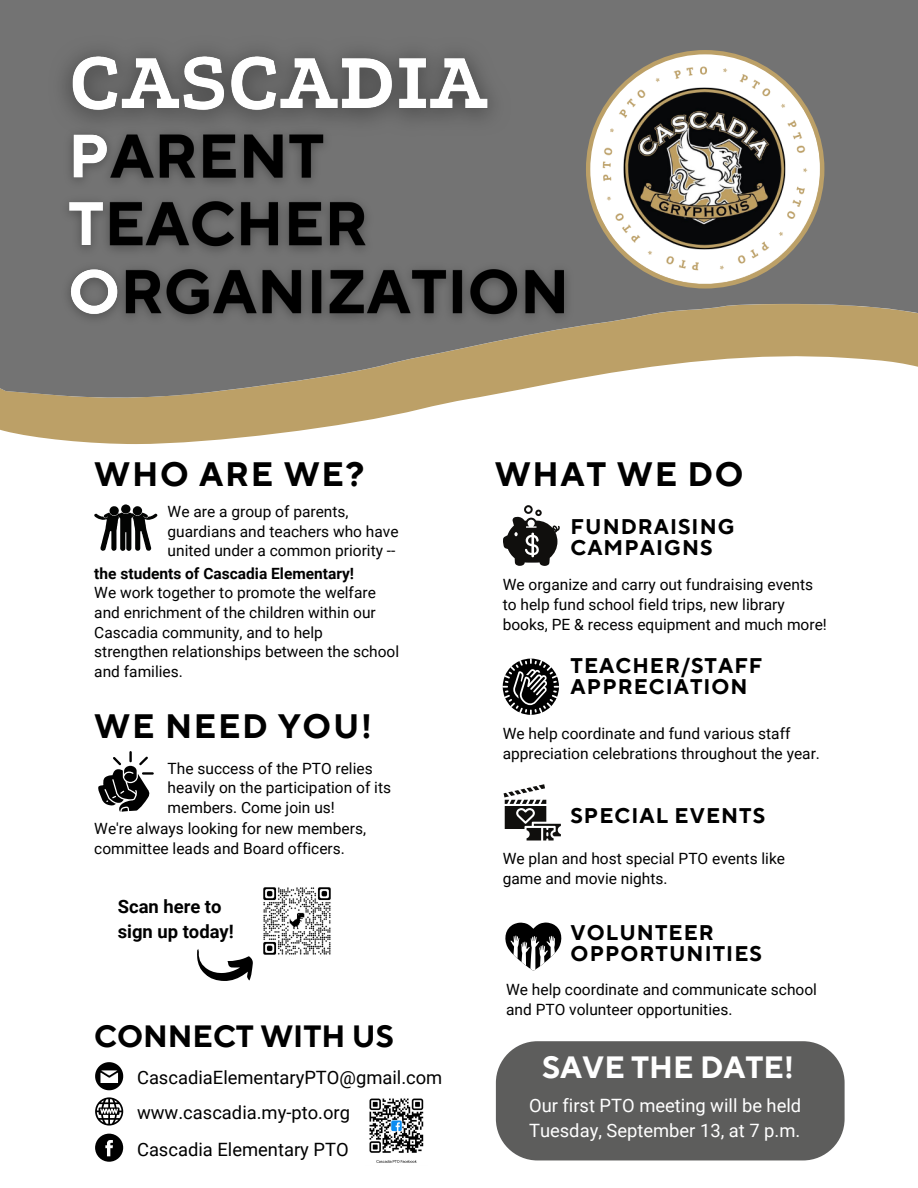
<style>
.page{position:relative;width:918px;height:1188px;background:#fff}
.page>*{position:absolute;margin:0;border:0;box-sizing:border-box;transform-origin:0 0}
.t1{font:700 33.75px "TT Norms Pro";letter-spacing:.05em;color:#000}
.t2{font:700 30.75px "TT Norms Pro";color:#000}
.t3{font:700 30.75px "TT Norms Pro";color:#fff}
.t4{font:700 21.15px/20.7px "TT Norms Pro";letter-spacing:.05em;color:#000}
.t5{font:700 18.45px/25.3px "Roboto";color:#000}
.t6{font:18.3px/35.5px "Roboto";color:#000}
.t7{font:18.3px/25.3px "Roboto";color:#fff}
.t8{font:15.45px/19.5px "Roboto";color:#000}
.t9{font:700 15.45px "Roboto";color:#000}
</style>
<div class="page">
<svg style="left:0;top:422px;width:356px;height:22px;fill:#bca067"></svg>
<svg style="left:0;top:0;width:918px;height:422px;fill:#737373"></svg>
<svg style="left:586px;top:50px;width:238px;height:239px"></svg>
<svg style="left:95px;top:1062px;width:28px;height:28px"></svg>
<svg style="left:95px;top:1097px;width:28px;height:29px"></svg>
<svg style="left:503px;top:505px;width:57px;height:61px"></svg>
<svg style="left:503px;top:659px;width:56px;height:56px"></svg>
<img style="left:263px;top:887px;width:68px;height:68px">
<svg style="left:504px;top:784px;width:57px;height:57px"></svg>
<svg style="left:505px;top:922px;width:57px;height:49px"></svg>
<img style="left:369px;top:1098px;width:55px;height:65px">
<svg style="left:95px;top:1134px;width:28px;height:28px"></svg>
<svg style="left:197px;top:949px;width:56px;height:32px"></svg>
<div style="left:496px;top:1041px;width:349px;height:119px;background:#5d5d5c;border-radius:42px"></div>
<img style="left:53px;top:105px;width:532px;height:247px">
<img style="left:36px;top:5px;width:485px;height:161px">
<svg style="left:98px;top:751px;width:56px;height:61px"></svg>
<svg style="left:94px;top:504px;width:63px;height:47px"></svg>
<h1 class="t1" style="left:94px;top:454px;width:271px">WHO ARE WE?</h1>
<p class="t8" style="left:168px;top:502px;width:233px">We are a group of parents, guardians and teachers who have united under a common priority --</p>
<p class="t9" style="left:94px;top:565px;width:261px">the students of Cascadia Elementary!</p>
<p class="t8" style="left:94px;top:583px;width:306px">We work together to promote the welfare and enrichment of the children within our Cascadia community, and to help strengthen relationships between the school and families.</p>
<h1 class="t1" style="left:94px;top:705px;width:279px">WE NEED YOU!</h1>
<p class="t8" style="left:168px;top:759px;width:225px">The success of the PTO relies heavily on the participation of its members. Come join us!</p>
<p class="t8" style="left:94px;top:819px;width:273px">We're always looking for new members, committee leads and Board officers.</p>
<p class="t5" style="left:118px;top:894px;width:118px">Scan here to sign up today!</p>
<h2 class="t2" style="left:94px;top:1018px;width:301px">CONNECT WITH US</h2>
<p class="t6" style="left:137px;top:1059px;width:307px">CascadiaElementaryPTO@gmail.com www.cascadia.my-pto.org</p>
<p class="t6" style="left:137px;top:1132px;width:213px">Cascadia Elementary PTO</p>
<h1 class="t1" style="left:495px;top:454px;width:250px">WHAT WE DO</h1>
<h3 class="t4" style="left:571px;top:517px;width:166px">FUNDRAISING<br>CAMPAIGNS</h3>
<p class="t8" style="left:503px;top:574px;width:326px;line-height:20.1px">We organize and carry out fundraising events to help fund school field trips, new library books, PE &amp; recess equipment and much more!</p>
<h3 class="t4" style="left:571px;top:656px;width:193px">TEACHER/STAFF<br>APPRECIATION</h3>
<p class="t8" style="left:503px;top:724px;width:319px;line-height:20.1px">We help coordinate and fund various staff appreciation celebrations throughout the year.</p>
<h3 class="t4" style="left:571px;top:806px;width:196px">SPECIAL EVENTS</h3>
<p class="t8" style="left:503px;top:848px;width:284px;line-height:20.1px">We plan and host special PTO events like game and movie nights.</p>
<h3 class="t4" style="left:571px;top:923px;width:193px">VOLUNTEER<br>OPPORTUNITIES</h3>
<p class="t8" style="left:506px;top:980px;width:312px;line-height:20.1px">We help coordinate and communicate school and PTO volunteer opportunities.</p>
<h2 class="t3" style="left:542px;top:1049px;width:253px">SAVE THE DATE!</h2>
<p class="t7" style="left:529px;top:1093px;width:274px">Our first PTO meeting will be held<br>Tuesday, September 13, at 7 p.m.</p>
</div>
